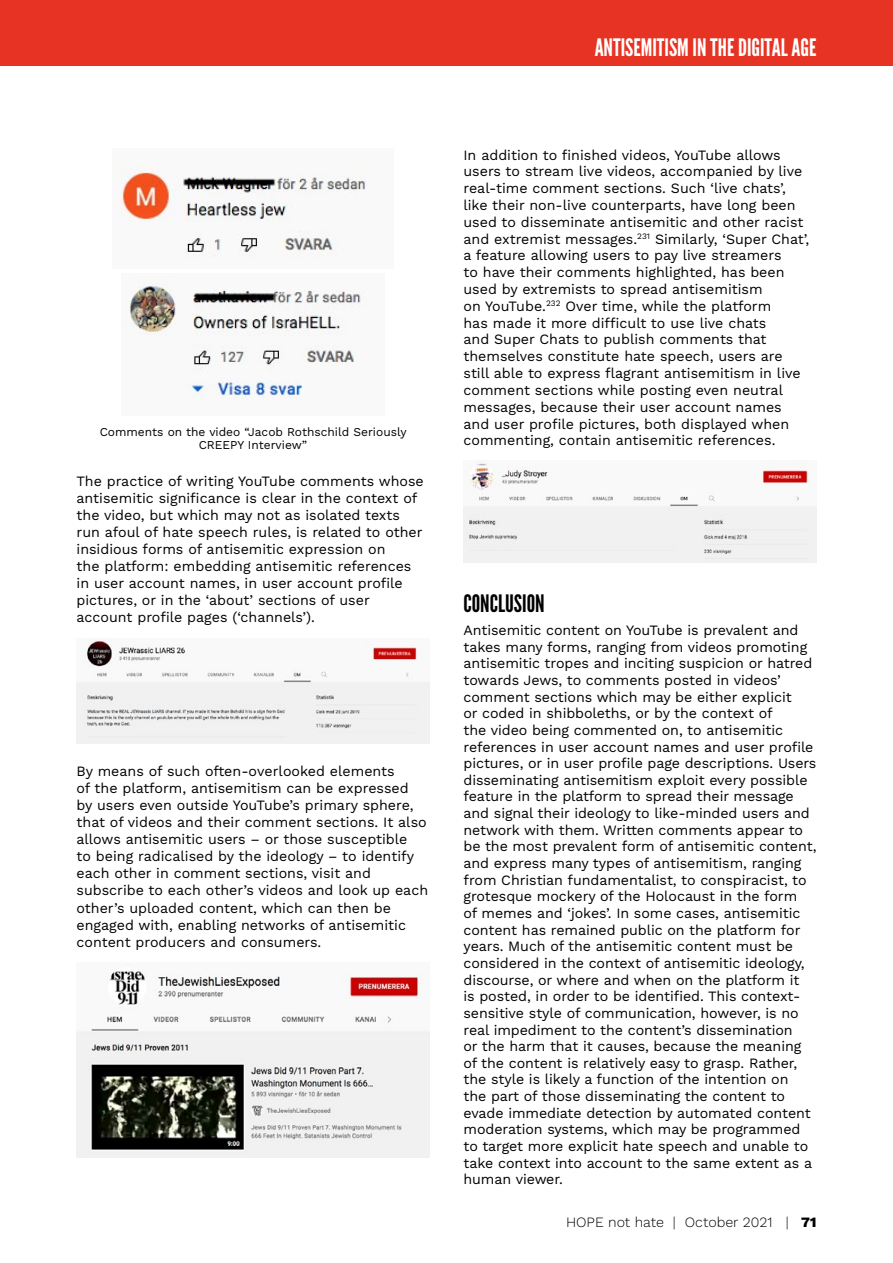
<style>
.page{position:relative;width:893px;height:1263px;background:#fff}
.page>*{position:absolute;margin:0;border:0;box-sizing:border-box;transform-origin:0 0}
.t1{font:24px "League Gothic";color:#fff}
.t2{font:24px "League Gothic";color:#000}
.t3{font:14.25px/16.6px "Work Sans";letter-spacing:-.005em;color:#000}
.t4{font:300 14.25px "Work Sans";color:#000}
.t5{font:12px/13.5px "Work Sans";color:#000;text-align:center}
.s1{font-weight:800}
</style>
<div class="page">
<div style="left:0;top:0;width:893px;height:66px;background:#e63323"></div>
<img style="left:113px;top:166px;width:253px;height:92px">
<img style="left:121px;top:273px;width:244px;height:126px">
<img style="left:77px;top:638px;width:352px;height:106px">
<img style="left:77px;top:970px;width:352px;height:188px">
<img style="left:463px;top:461px;width:353px;height:102px">
<h1 class="t1" style="left:595px;top:33px;width:223px">ANTISEMITISM IN THE DIGITAL AGE</h1>
<p class="t5" style="left:100px;top:424px;width:308px">Comments on the video “Jacob Rothschild Seriously<br>CREEPY Interview”</p>
<p class="t3" style="left:77px;top:472px;width:349px;line-height:17.1px">The practice of writing YouTube comments whose antisemitic significance is clear in the context of the video, but which may not as isolated texts run afoul of hate speech rules, is related to other insidious forms of antisemitic expression on<br>the platform: embedding antisemitic references in user account names, in user account profile pictures, or in the ‘about’ sections of user account profile pages (‘channels’).</p>
<p class="t3" style="left:77px;top:762px;width:353px;line-height:17.1px">By means of such often-overlooked elements<br>of the platform, antisemitism can be expressed by users even outside YouTube’s primary sphere, that of videos and their comment sections. It also allows antisemitic users – or those susceptible<br>to being radicalised by the ideology – to identify each other in comment sections, visit and subscribe to each other’s videos and look up each other’s uploaded content, which can then be engaged with, enabling networks of antisemitic content producers and consumers.</p>
<p class="t3" style="left:463px;top:146px;width:347px">In addition to finished videos, YouTube allows users to stream live videos, accompanied by live real-time comment sections. Such ‘live chats’, like their non-live counterparts, have long been used to disseminate antisemitic and other racist and extremist messages.<sup>231</sup> Similarly, ‘Super Chat’, a feature allowing users to pay live streamers<br>to have their comments highlighted, has been used by extremists to spread antisemitism<br>on YouTube.<sup>232</sup> Over time, while the platform<br>has made it more difficult to use live chats<br>and Super Chats to publish comments that themselves constitute hate speech, users are still able to express flagrant antisemitism in live comment sections while posting even neutral messages, because their user account names and user profile pictures, both displayed when commenting, contain antisemitic references.</p>
<h1 class="t2" style="left:463px;top:589px;width:83px">CONCLUSION</h1>
<p class="t3" style="left:463px;top:621px;width:354px">Antisemitic content on YouTube is prevalent and takes many forms, ranging from videos promoting antisemitic tropes and inciting suspicion or hatred towards Jews, to comments posted in videos’ comment sections which may be either explicit<br>or coded in shibboleths, or by the context of<br>the video being commented on, to antisemitic references in user account names and user profile pictures, or in user profile page descriptions. Users disseminating antisemitism exploit every possible feature in the platform to spread their message and signal their ideology to like-minded users and network with them. Written comments appear to be the most prevalent form of antisemitic content, and express many types of antisemitism, ranging from Christian fundamentalist, to conspiracist, to grotesque mockery of the Holocaust in the form<br>of memes and ‘jokes’. In some cases, antisemitic content has remained public on the platform for years. Much of the antisemitic content must be considered in the context of antisemitic ideology, discourse, or where and when on the platform it<br>is posted, in order to be identified. This context&shy;sensitive style of communication, however, is no real impediment to the content’s dissemination<br>or the harm that it causes, because the meaning of the content is relatively easy to grasp. Rather, the style is likely a function of the intention on<br>the part of those disseminating the content to evade immediate detection by automated content moderation systems, which may be programmed to target more explicit hate speech and unable to take context into account to the same extent as a human viewer.</p>
<p class="t4" style="left:566px;top:1212px;width:252px">HOPE not hate | October 2021 | <span class="s1">71</span></p>
</div>
